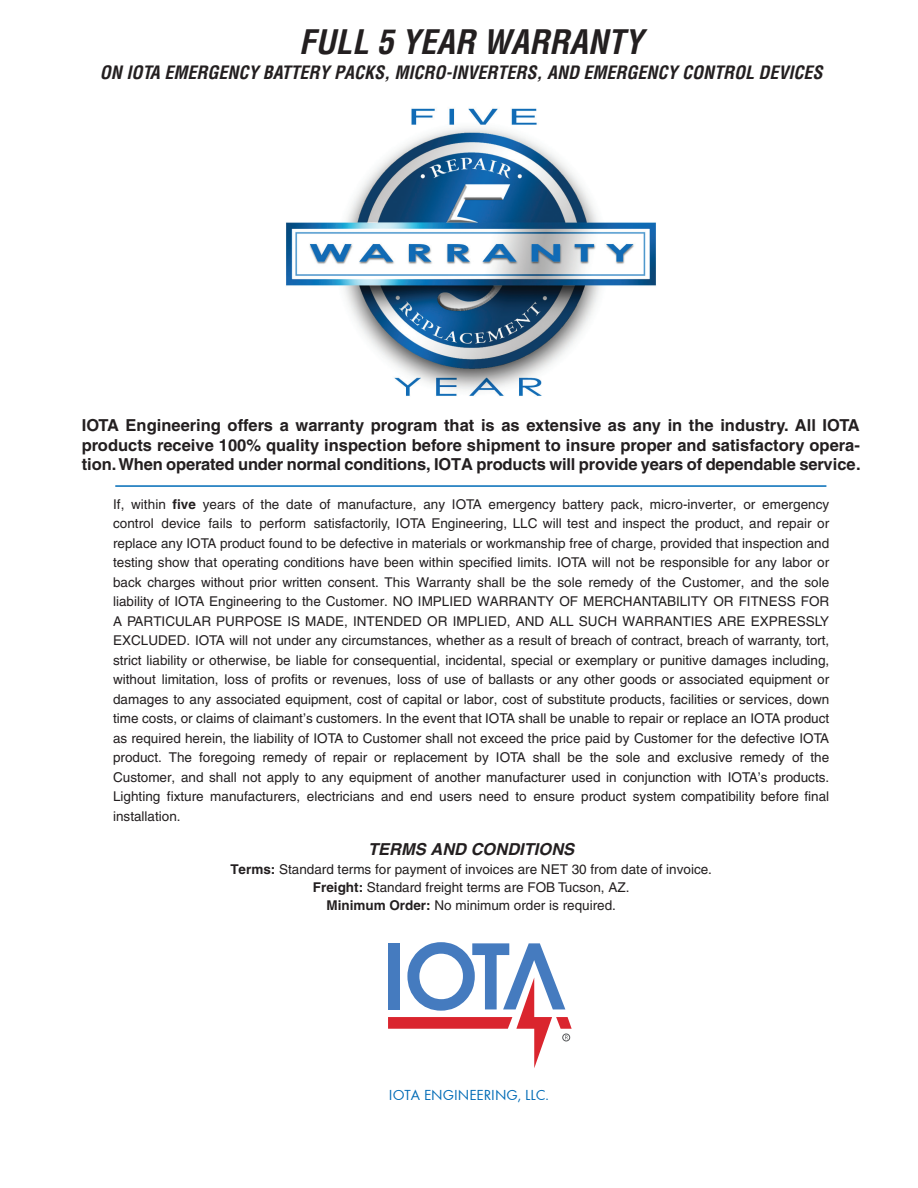
<style>
.page{position:relative;width:918px;height:1188px;background:#fff}
.page>*{position:absolute;margin:0;border:0;box-sizing:border-box;transform-origin:0 0}
.t1{font:italic 700 condensed 33px "Helvetica LT Std";color:#231f20}
.t2{font:italic 700 condensed 18px "Helvetica LT Std";color:#231f20}
.t3{font:700 16.5px/19.8px "Helvetica";letter-spacing:-.01em;color:#231f20;text-align:justify}
.t4{font:italic 700 16.5px "Helvetica";color:#231f20}
.Subhead_2{font:15px "Futura";color:#006bb6}
.t5{font:13.5px/19.5px "Helvetica";color:#231f20;text-align:justify}
.s1{font-weight:700}
</style>
<div class="page">
<hr style="left:115px;top:485px;width:711px;height:2px;background:#006cb7">
<img style="left:286px;top:108px;width:370px;height:288px">
<svg style="left:388px;top:942px;width:184px;height:126px"></svg>
<p class="t1" style="left:299px;top:21px;width:345px">FULL 5 YEAR WARRANTY</p>
<p class="t2" style="left:100px;top:61px;width:724px">ON IOTA EMERGENCY BATTERY PACKS, MICRO-INVERTERS, AND EMERGENCY CONTROL DEVICES</p>
<p class="t3" style="left:82px;top:415px;width:780px">IOTA Engineering offers a warranty program that is as extensive as any in the industry. All IOTA products receive 100% quality inspection before shipment to insure proper and satisfactory opera&shy;tion. When operated under normal conditions, IOTA products will provide years of dependable service.</p>
<p class="t5" style="left:113px;top:494px;width:718px">If, within <span class="s1">five</span> years of the date of manufacture, any IOTA emergency battery pack, micro-inverter, or emergency control device fails to perform satisfactorily, IOTA Engineering, LLC will test and inspect the product, and repair or replace any IOTA product found to be defective in materials or workmanship free of charge, provided that inspection and testing show that operating conditions have been within specified limits. IOTA will not be responsible for any labor or back charges without prior written consent. This Warranty shall be the sole remedy of the Customer, and the sole liability of IOTA Engineering to the Customer. NO IMPLIED WARRANTY OF MERCHANTABILITY OR FITNESS FOR A PARTICULAR PURPOSE IS MADE, INTENDED OR IMPLIED, AND ALL SUCH WARRANTIES ARE EXPRESSLY EXCLUDED. IOTA will not under any circumstances, whether as a result of breach of contract, breach of warranty, tort, strict liability or otherwise, be liable for consequential, incidental, special or exemplary or punitive damages including, without limitation, loss of profits or revenues, loss of use of ballasts or any other goods or associated equipment or damages to any associated equipment, cost of capital or labor, cost of substitute products, facilities or services, down time costs, or claims of claimant’s customers. In the event that IOTA shall be unable to repair or replace an IOTA product as required herein, the liability of IOTA to Customer shall not exceed the price paid by Customer for the defective IOTA product. The foregoing remedy of repair or replacement by IOTA shall be the sole and exclusive remedy of the Customer, and shall not apply to any equipment of another manufacturer used in conjunction with IOTA’s products.<br>Lighting fixture manufacturers, electricians and end users need to ensure product system compatibility before final installation.</p>
<p class="t4" style="left:368px;top:839px;width:208px">TERMS AND CONDITIONS</p>
<p class="t5" style="left:230px;top:861px;width:483px;line-height:18px;text-align:center"><span class="s1">Terms:</span> Standard terms for payment of invoices are NET 30 from date of invoice.<br><span class="s1">Freight:</span> Standard freight terms are FOB Tucson, AZ.<br><span class="s1">Minimum Order:</span> No minimum order is required.</p>
<p class="Subhead_2" style="left:389px;top:1087px;width:161px">IOTA ENGINEERING, LLC.</p>
</div>
